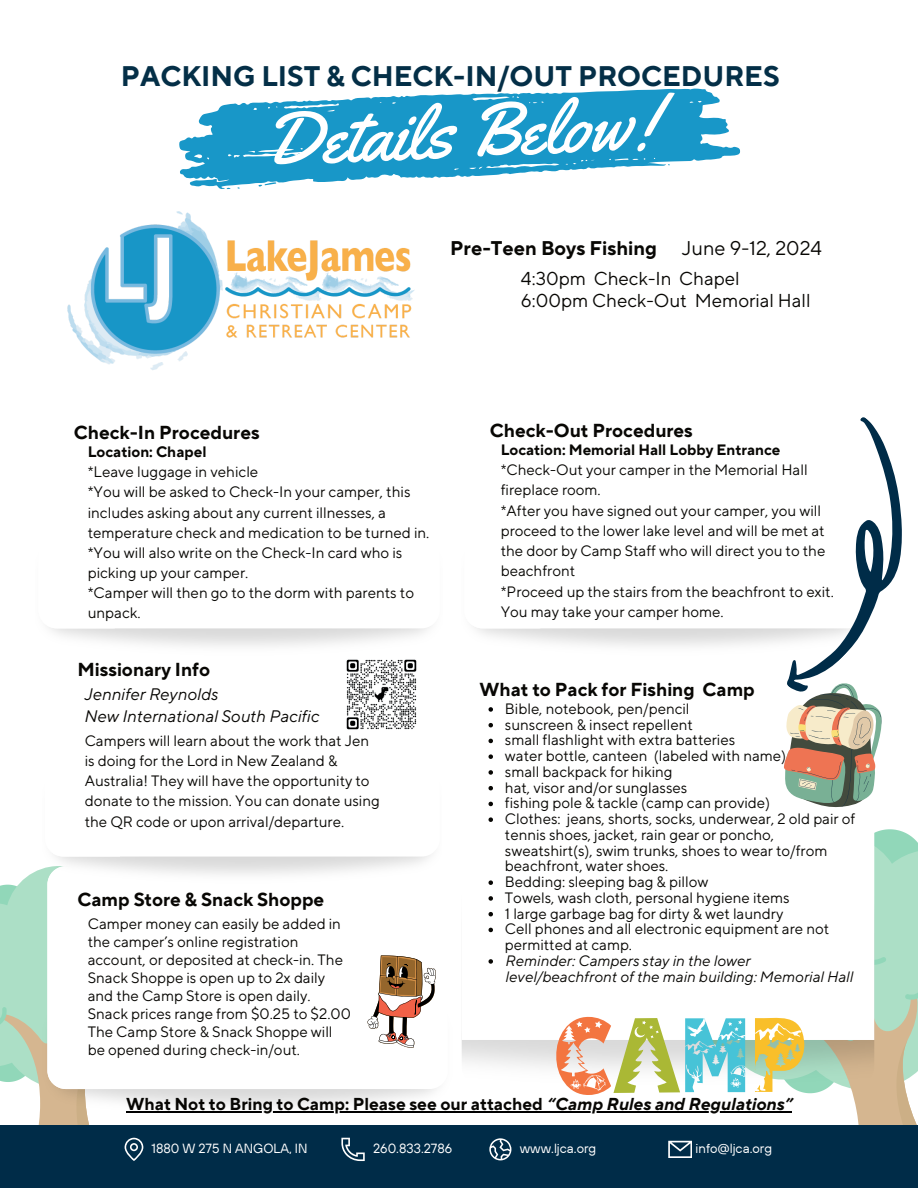
<style>
.page{position:relative;width:918px;height:1188px;background:#fff}
.page>*{position:absolute;margin:0;border:0;box-sizing:border-box;transform-origin:0 0}
.t1{font:74.7px "Yellowtail";color:#fff}
.t2{font:700 28.2px "TT Norms Pro";color:#042f47}
.t3{font:700 19.8px "TT Norms Pro";color:#080704}
.t4{font:19.8px "TT Norms Pro";color:#080704}
.t5{font:700 18.75px "TT Norms Pro";color:#080704}
.t6{font:18.6px/21.3px "TT Norms Pro";color:#080704}
.t7{font:700 17.25px "TT Norms Pro";color:#080704}
.t8{font:italic 16.65px/22.5px "TT Norms Pro";color:#080704}
.t9{font:15px/15.8px "TT Norms Pro";color:#080704}
.t10{font:italic 15px/15.8px "TT Norms Pro";color:#080704}
.t11{font:700 15px "TT Norms Pro";color:#080704}
.t12{font:13.2px "TT Hoves";color:#fff}
.s1{font-style:italic}
</style>
<div class="page">
<svg style="left:179px;top:88px;width:561px;height:102px;fill:#1897c8"></svg>
<svg style="left:259px;top:182px;width:17px;height:5px"></svg>
<svg style="left:876px;top:829px;width:27px;height:3px"></svg>
<svg style="left:745px;top:832px;width:173px;height:260px;fill:#acdfc6"></svg>
<div style="left:0;top:1125px;width:918px;height:63px;background:#002c48"></div>
<img style="left:67px;top:211px;width:348px;height:159px">
<hr style="left:126px;top:1111px;width:420px;height:1px;background:#000">
<hr style="left:546px;top:1111px;width:246px;height:1px;background:#000">
<svg style="left:489px;top:1138px;width:22px;height:22px"></svg>
<svg style="left:341px;top:1138px;width:24px;height:23px"></svg>
<svg style="left:668px;top:1141px;width:24px;height:17px"></svg>
<img style="left:214px;top:1089px;width:239px;height:24px">
<svg style="left:0;top:868px;width:214px;height:293px"></svg>
<svg style="left:367px;top:956px;width:69px;height:92px"></svg>
<img style="left:43px;top:857px;width:385px;height:26px">
<img style="left:346px;top:659px;width:71px;height:71px">
<img style="left:462px;top:1040px;width:292px;height:45px">
<svg style="left:745px;top:807px;width:129px;height:233px"></svg>
<svg style="left:784px;top:417px;width:118px;height:390px"></svg>
<svg style="left:556px;top:1016px;width:189px;height:79px"></svg>
<svg style="left:754px;top:950px;width:164px;height:175px"></svg>
<svg style="left:488px;top:707px;width:5px;height:257px"></svg>
<h2 class="t2" style="left:121px;top:55px;width:660px">PACKING LIST &amp; CHECK-IN/OUT PROCEDURES</h2>
<h1 class="t1" style="left:261px;top:91px;width:395px;rotate:-2deg">Details Below!</h1>
<h3 class="t3" style="left:450px;top:233px;width:208px">Pre-Teen Boys Fishing</h3>
<h3 class="t4" style="left:682px;top:233px;width:142px">June 9-12, 2024</h3>
<p class="t5" style="left:74px;top:419px;width:187px">Check-In Procedures</p>
<p class="t11" style="left:88px;top:441px;width:120px">Location: Chapel</p>
<p class="t9" style="left:88px;top:461px;width:343px;line-height:20.1px">*Leave luggage in vehicle<br>*You will be asked to Check-In your camper, this includes asking about any current illnesses, a temperature check and medication to be turned in. *You will also write on the Check-In card who is picking up your camper.<br>*Camper will then go to the dorm with parents to unpack.</p>
<p class="t5" style="left:78px;top:656px;width:134px">Missionary Info</p>
<p class="t8" style="left:84px;top:681px;width:236px">Jennifer Reynolds<br>New International South Pacific</p>
<p class="t9" style="left:85px;top:729px;width:297px;line-height:20.2px">Campers will learn about the work that Jen is doing for the Lord in New Zealand &amp; Australia! They will have the opportunity to donate to the mission. You can donate using the QR code or upon arrival/departure.</p>
<p class="t5" style="left:78px;top:886px;width:248px">Camp Store &amp; Snack Shoppe</p>
<p class="t9" style="left:88px;top:913px;width:265px;line-height:18px">Camper money can easily be added in the camper’s online registration account, or deposited at check-in. The Snack Shoppe is open up to 2x daily and the Camp Store is open daily.<br>Snack prices range from $0.25 to $2.00<br>The Camp Store &amp; Snack Shoppe will be opened during check-in/out.</p>
<p class="t6" style="left:521px;top:267px;width:291px">4:30pm Check-In Chapel<br>6:00pm Check-Out Memorial Hall</p>
<p class="t5" style="left:490px;top:416px;width:204px">Check-Out Procedures</p>
<p class="t11" style="left:501px;top:438px;width:281px">Location: Memorial Hall Lobby Entrance</p>
<p class="t9" style="left:501px;top:459px;width:335px;line-height:20.2px">*Check-Out your camper in the Memorial Hall fireplace room.<br>*After you have signed out your camper, you will proceed to the lower lake level and will be met at the door by Camp Staff who will direct you to the beachfront<br>*Proceed up the stairs from the beachfront to exit.<br>You may take your camper home.</p>
<p class="t5" style="left:480px;top:675px;width:277px">What to Pack for Fishing Camp</p>
<p class="t9" style="left:505px;top:700px;width:352px">Bible, notebook, pen/pencil<br>sunscreen &amp; insect repellent<br>small flashlight with extra batteries<br>water bottle, canteen (labeled with name)<br>small backpack for hiking<br>hat, visor and/or sunglasses<br>fishing pole &amp; tackle (camp can provide)<br>Clothes: jeans, shorts, socks, underwear, 2 old pair of tennis shoes, jacket, rain gear or poncho, sweatshirt(s), swim trunks, shoes to wear to/from beachfront, water shoes.<br>Bedding: sleeping bag &amp; pillow<br>Towels, wash cloth, personal hygiene items<br>1 large garbage bag for dirty &amp; wet laundry<br>Cell phones and all electronic equipment are not permitted at camp.</p>
<p class="t10" style="left:505px;top:952px;width:349px">Reminder: Campers stay in the lower level/beachfront of the main building: Memorial Hall</p>
<p class="t7" style="left:126px;top:1091px;width:667px">What Not to Bring to Camp: Please see our attached <span class="s1">“Camp Rules and Regulations”</span></p>
<p class="t12" style="left:152px;top:1140px;width:157px">1880 W 275 N ANGOLA, IN</p>
<p class="t12" style="left:520px;top:1140px;width:78px">www.ljca.org</p>
<p class="t12" style="left:696px;top:1140px;width:78px">info@ljca.org</p>
<p class="t12" style="left:373px;top:1140px;width:81px">260.833.2786</p>
</div>
